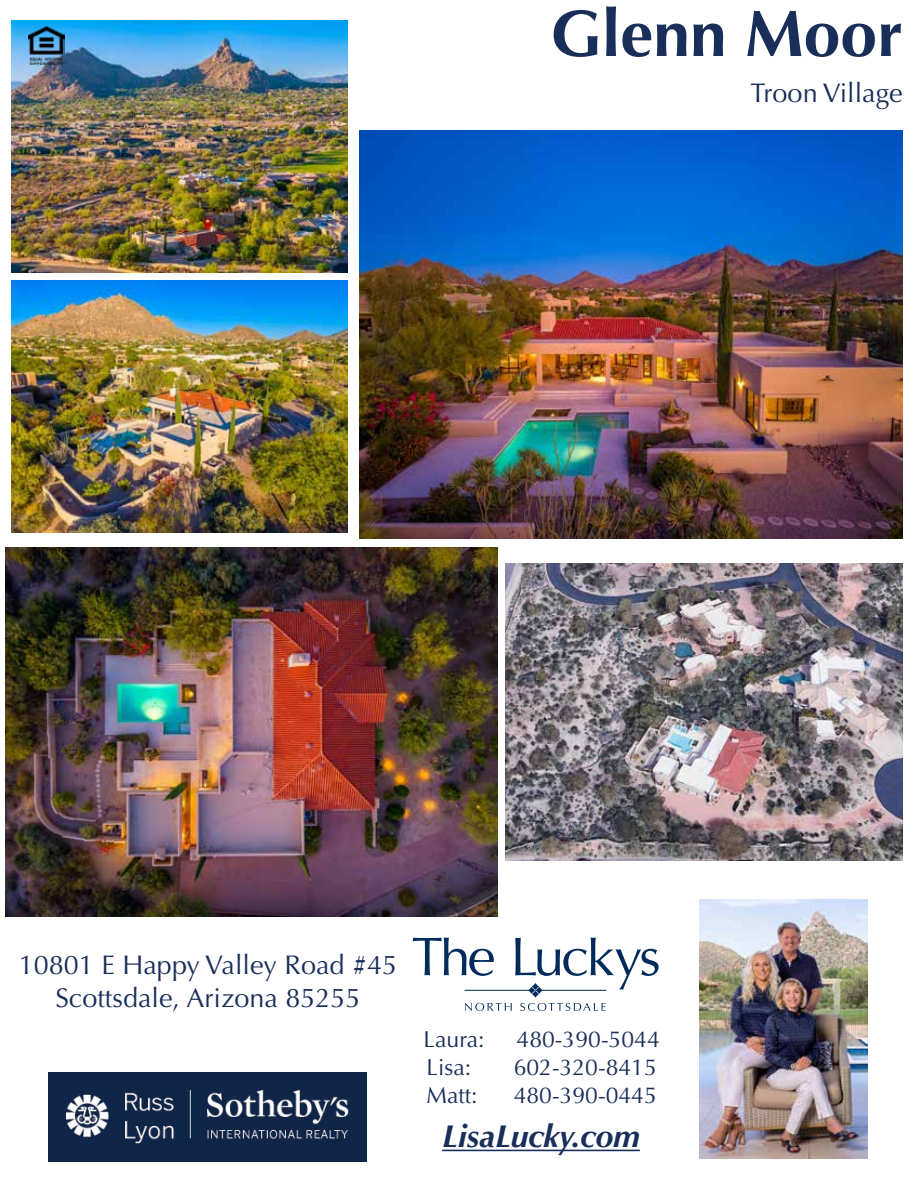
<style>
.page{position:relative;width:918px;height:1188px;background:#fff}
.page>*{position:absolute;margin:0;border:0;box-sizing:border-box;transform-origin:0 0}
.t1{font:700 66px "Optima";color:#1a2e5a}
.t2{font:italic 700 31.8px "Optima";color:#1a2e5a}
.t3{font:27px/32.4px "Optima";color:#1a2e5a;text-align:center}
.t4{font:22.95px "Optima";color:#1a2e5a}
</style>
<div class="page">
<img style="left:11px;top:21px;width:336px;height:252px">
<img style="left:359px;top:131px;width:544px;height:408px">
<img style="left:5px;top:548px;width:493px;height:369px">
<img style="left:11px;top:280px;width:336px;height:252px">
<img style="left:506px;top:564px;width:397px;height:296px">
<img style="left:29px;top:27px;width:36px;height:37px">
<hr style="left:442px;top:1150px;width:198px;height:1px;background:#1a2e5a">
<svg style="left:413px;top:937px;width:81px;height:39px"></svg>
<svg style="left:515px;top:937px;width:144px;height:53px"></svg>
<svg style="left:465px;top:1003px;width:47px;height:8px"></svg>
<svg style="left:520px;top:1003px;width:86px;height:8px"></svg>
<svg style="left:528px;top:987px;width:7px;height:7px"></svg>
<svg style="left:532px;top:983px;width:7px;height:7px"></svg>
<svg style="left:532px;top:990px;width:7px;height:8px"></svg>
<svg style="left:535px;top:987px;width:8px;height:7px"></svg>
<hr style="left:539px;top:990px;width:67px;height:1px;background:#002b5c">
<hr style="left:465px;top:990px;width:66px;height:1px;background:#002b5c">
<img style="left:49px;top:1072px;width:317px;height:90px">
<img style="left:699px;top:899px;width:168px;height:260px">
<h1 class="t1" style="left:551px;top:-5px;width:354px">Glenn Moor</h1>
<p class="t3" style="left:751px;top:77px;width:154px">Troon Village</p>
<p class="t3" style="left:19px;top:949px;width:380px">10801 E Happy Valley Road #45<br>Scottsdale, Arizona 85255</p>
<p class="t4" style="left:424px;top:1026px;width:63px">Laura:</p>
<p class="t4" style="left:517px;top:1026px;width:145px">480-390-5044</p>
<p class="t4" style="left:427px;top:1054px;width:46px">Lisa:</p>
<p class="t4" style="left:514px;top:1054px;width:145px">602-320-8415</p>
<p class="t4" style="left:427px;top:1082px;width:53px">Matt:</p>
<p class="t4" style="left:514px;top:1082px;width:145px">480-390-0445</p>
<p class="t2" style="left:442px;top:1118px;width:199px">LisaLucky.com</p>
</div>
